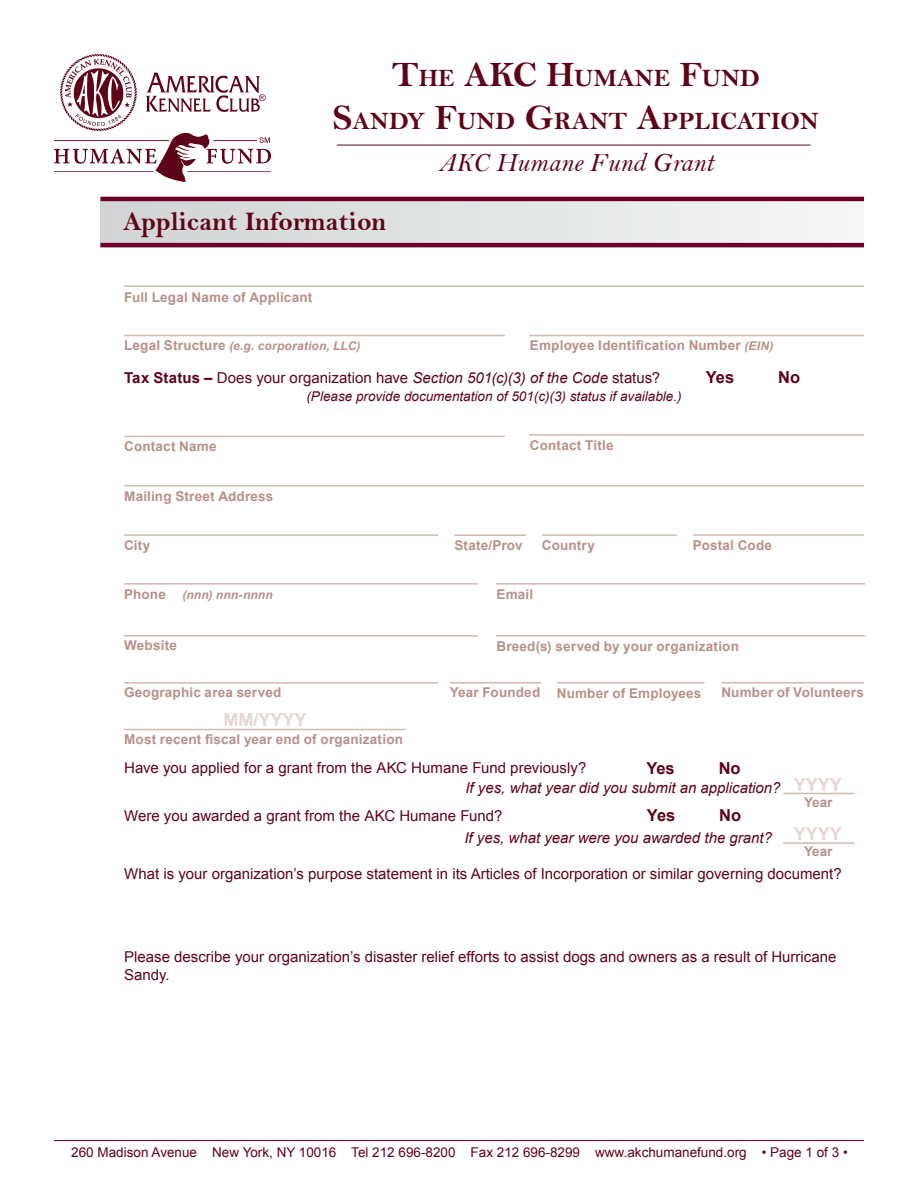
<style>
.page{position:relative;width:918px;height:1188px;background:#fff}
.page>*{position:absolute;margin:0;border:0;box-sizing:border-box;transform-origin:0 0}
.t1{font:27px "Bell MT Bold";color:#5e0418}
.t2{font:27px "Bell MT Italic";color:#5e0418}
.t3{font:25.2px/43.2px "Bell MT Bold";color:#5e0418}
.t4{font:700 18px "Arial";color:#e4d6d4}
.t5{font:700 16.5px "Arial";color:#5e0418}
.t6{font:15px/18px "Arial";color:#5e0418}
.t7{font:italic 15px "Arial";color:#5e0418}
.t8{font:700 13.5px "Arial";letter-spacing:.015em;color:#b7908b}
.t9{font:13.5px "Arial";color:#5e0418}
.t10{font:italic 13.5px "Arial";color:#5e0418}
.t11{font:italic 700 12px "Arial";letter-spacing:.01em;color:#b7908b}
.s1{font-size:36px}
.s2{font-style:normal;font-size:13.5px}
.s3{font-style:italic;font-size:12px}
.s4{font-weight:700}
.s5{font-style:italic}
</style>
<div class="page">
<img style="left:54px;top:54px;width:216px;height:127px">
<svg style="left:100px;top:201px;width:764px;height:42px"></svg>
<hr style="left:100px;top:197px;width:764px;height:4px;background:#6b0029">
<hr style="left:100px;top:243px;width:764px;height:4px;background:#6b0029">
<hr style="left:54px;top:1140px;width:810px;height:1px;background:#5e0418">
<hr style="left:124px;top:285px;width:740px;height:2px;background:#d1b9b4">
<hr style="left:124px;top:335px;width:381px;height:1px;background:#d1b9b4">
<hr style="left:124px;top:485px;width:740px;height:1px;background:#d1b9b4">
<hr style="left:124px;top:534px;width:314px;height:2px;background:#d1b9b4">
<hr style="left:454px;top:534px;width:72px;height:2px;background:#d1b9b4">
<hr style="left:542px;top:534px;width:135px;height:2px;background:#d1b9b4">
<hr style="left:693px;top:534px;width:171px;height:2px;background:#d1b9b4">
<hr style="left:124px;top:583px;width:354px;height:2px;background:#d1b9b4">
<hr style="left:529px;top:335px;width:335px;height:1px;background:#d1b9b4">
<hr style="left:124px;top:436px;width:381px;height:1px;background:#d1b9b4">
<hr style="left:529px;top:434px;width:335px;height:2px;background:#d1b9b4">
<hr style="left:496px;top:583px;width:369px;height:2px;background:#d1b9b4">
<hr style="left:124px;top:635px;width:354px;height:2px;background:#d1b9b4">
<hr style="left:496px;top:635px;width:369px;height:2px;background:#d1b9b4">
<hr style="left:124px;top:682px;width:314px;height:2px;background:#d1b9b4">
<hr style="left:450px;top:682px;width:91px;height:2px;background:#d1b9b4">
<hr style="left:557px;top:682px;width:147px;height:1px;background:#d1b9b4">
<hr style="left:721px;top:682px;width:143px;height:2px;background:#d1b9b4">
<hr style="left:124px;top:729px;width:282px;height:1px;background:#d1b9b4">
<hr style="left:783px;top:793px;width:72px;height:1px;background:#d1b9b4">
<hr style="left:783px;top:842px;width:72px;height:2px;background:#d1b9b4">
<hr style="left:337px;top:145px;width:474px;height:1px;background:#5e0418">
<h2 class="t3" style="left:333px;top:56px;width:429px;text-indent:59px"><span class="s1">T</span>HE <span class="s1">AKC H</span>UMANE <span class="s1">F</span>UND<br><span class="s1">S</span>ANDY <span class="s1">F</span>UND <span class="s1">G</span>RANT <span class="s1">A</span>PPLICAT</h2>
<h2 class="t3" style="left:771px;top:99px;width:50px">ION</h2>
<h1 class="t1" style="left:123px;top:205px;width:265px">Applicant Information</h1>
<h1 class="t2" style="left:439px;top:147px;width:276px">AKC Humane Fund Grant</h1>
<p class="t8" style="left:124px;top:288px;width:190px">Full Legal Name of Applicant</p>
<p class="t11" style="left:124px;top:338px;width:238px"><span class="s2">Legal Structure</span> (e.g. corporation, LLC)</p>
<p class="t8" style="left:530px;top:337px;width:245px">Employee Identification Number <span class="s3">(EIN)</span></p>
<p class="t6" style="left:124px;top:369px;width:537px"><span class="s4">Tax Status –</span> Does your organization have <span class="s5">Section 501(c)(3) of the Code</span> status?</p>
<p class="t5" style="left:706px;top:366px;width:30px">Yes</p>
<p class="t5" style="left:778px;top:366px;width:23px">No</p>
<p class="t10" style="left:307px;top:387px;width:377px">(Please provide documentation of 501(c)(3) status if available.)</p>
<p class="t8" style="left:124px;top:438px;width:94px">Contact Name</p>
<p class="t8" style="left:530px;top:436px;width:85px">Contact Title</p>
<p class="t8" style="left:124px;top:487px;width:151px">Mailing Street Address</p>
<p class="t8" style="left:124px;top:536px;width:28px">City</p>
<p class="t8" style="left:454px;top:536px;width:70px">State/Prov</p>
<p class="t8" style="left:542px;top:536px;width:55px">Country</p>
<p class="t8" style="left:693px;top:536px;width:81px">Postal Code</p>
<p class="t8" style="left:124px;top:585px;width:43px">Phone</p>
<p class="t11" style="left:183px;top:587px;width:92px">(nnn) nnn-nnnn</p>
<p class="t8" style="left:497px;top:585px;width:38px">Email</p>
<p class="t8" style="left:124px;top:637px;width:54px">Website</p>
<p class="t8" style="left:497px;top:637px;width:244px">Breed(s) served by your organization</p>
<p class="t8" style="left:124px;top:684px;width:159px">Geographic area served</p>
<p class="t8" style="left:450px;top:684px;width:253px">Year Founded Number of Employees</p>
<p class="t8" style="left:721px;top:684px;width:144px">Number of Volunteers</p>
<p class="t8" style="left:124px;top:730px;width:280px">Most recent fiscal year end of organization</p>
<p class="t4" style="left:224px;top:707px;width:85px">MM/YYYY</p>
<p class="t6" style="left:124px;top:759px;width:464px">Have you applied for a grant from the AKC Humane Fund previously?</p>
<p class="t5" style="left:646px;top:757px;width:30px">Yes</p>
<p class="t5" style="left:719px;top:757px;width:23px">No</p>
<p class="t7" style="left:465px;top:778px;width:317px">If yes, what year did you submit an application?</p>
<p class="t6" style="left:124px;top:807px;width:380px">Were you awarded a grant from the AKC Humane Fund?</p>
<p class="t5" style="left:647px;top:804px;width:30px">Yes</p>
<p class="t5" style="left:719px;top:804px;width:23px">No</p>
<p class="t7" style="left:464px;top:828px;width:309px">If yes, what year were you awarded the grant?</p>
<p class="t6" style="left:124px;top:865px;width:719px">What is your organization’s purpose statement in its Articles of Incorporation or similar governing document?</p>
<p class="t4" style="left:794px;top:773px;width:50px">YYYY</p>
<p class="t8" style="left:804px;top:793px;width:30px">Year</p>
<p class="t4" style="left:794px;top:822px;width:50px">YYYY</p>
<p class="t8" style="left:804px;top:843px;width:30px">Year</p>
<p class="t6" style="left:124px;top:948px;width:714px">Please describe your organization’s disaster relief efforts to assist dogs and owners as a result of Hurricane<br>Sandy.</p>
<p class="t9" style="left:71px;top:1144px;width:778px">260 Madison Avenue New York, NY 10016 Tel 212 696-8200 Fax 212 696-8299 www.akchumanefund.org • Page 1 of 3 •</p>
</div>
